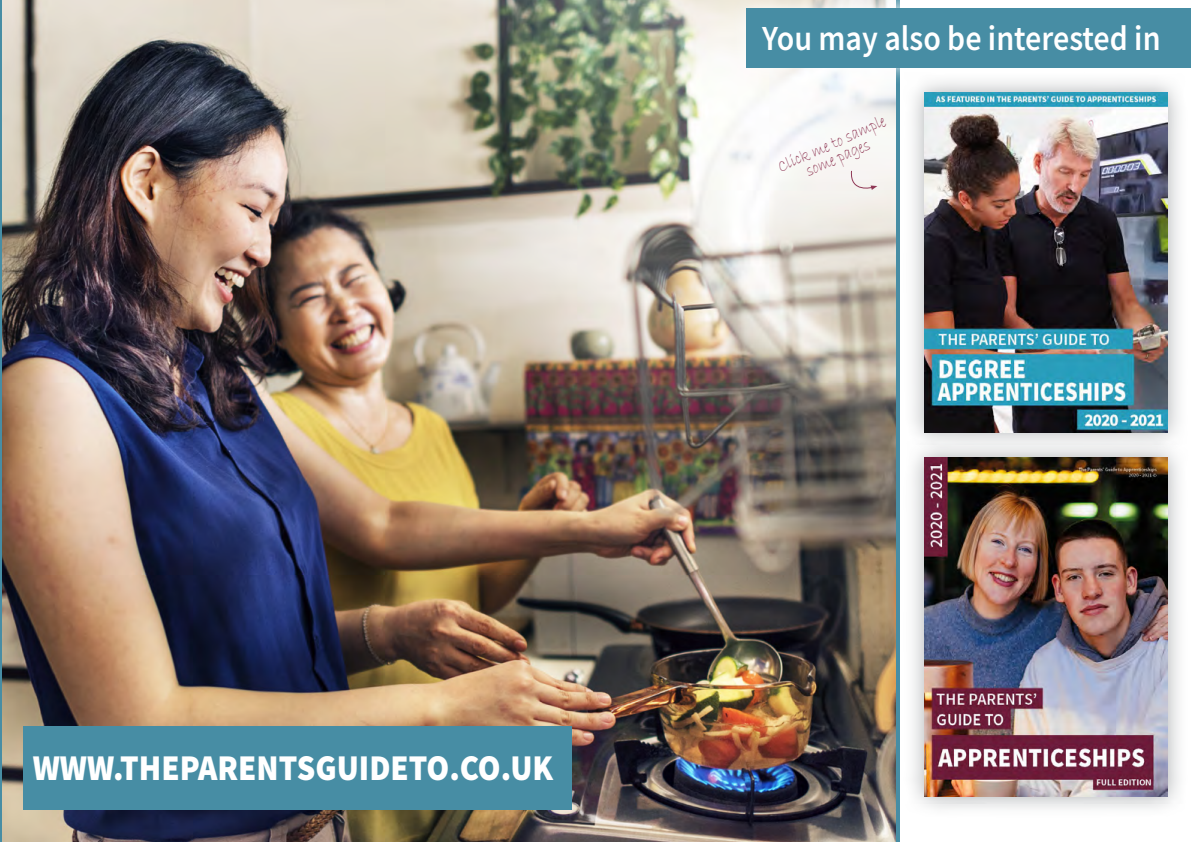
<style>
.page{position:relative;width:1191px;height:842px;background:#fff}
.page>*{position:absolute;margin:0;border:0;box-sizing:border-box;transform-origin:0 0}
.t1{font:900 36.3px "Source Sans Pro";color:#fff;scale:.91 1}
.t2{font:600 35.2px "Source Sans Pro";color:#fff;scale:.91 1}
.t3{font:18px/15px "Bradley Hand ITC";color:#8f3755;text-align:center;scale:.82 1}
</style>
<div class="page">
<img style="left:2px;top:0;width:893px;height:842px">
<div style="left:23px;top:726px;width:549px;height:84px;background:#478da4"></div>
<div style="left:903px;top:436px;width:285px;height:382px;background:#919598;opacity:.75"></div>
<img style="left:924px;top:457px;width:243px;height:340px">
<svg style="left:728px;top:0;width:463px;height:86px"></svg>
<div style="left:746px;top:8px;width:445px;height:59px;background:#478da4"></div>
<div style="left:903px;top:71px;width:285px;height:382px;background:#919598;opacity:.75"></div>
<img style="left:924px;top:93px;width:243px;height:339px">
<svg style="left:849px;top:170px;width:28px;height:24px"></svg>
<p class="t2" style="left:762px;top:15px;width:439px">You may also be interested in</p>
<p class="t3" style="left:776px;top:161px;width:143px;rotate:-24deg">Click me to sample some pages</p>
<p class="t1" style="left:33px;top:743px;width:573px">WWW.THEPARENTSGUIDETO.CO.UK</p>
</div>
